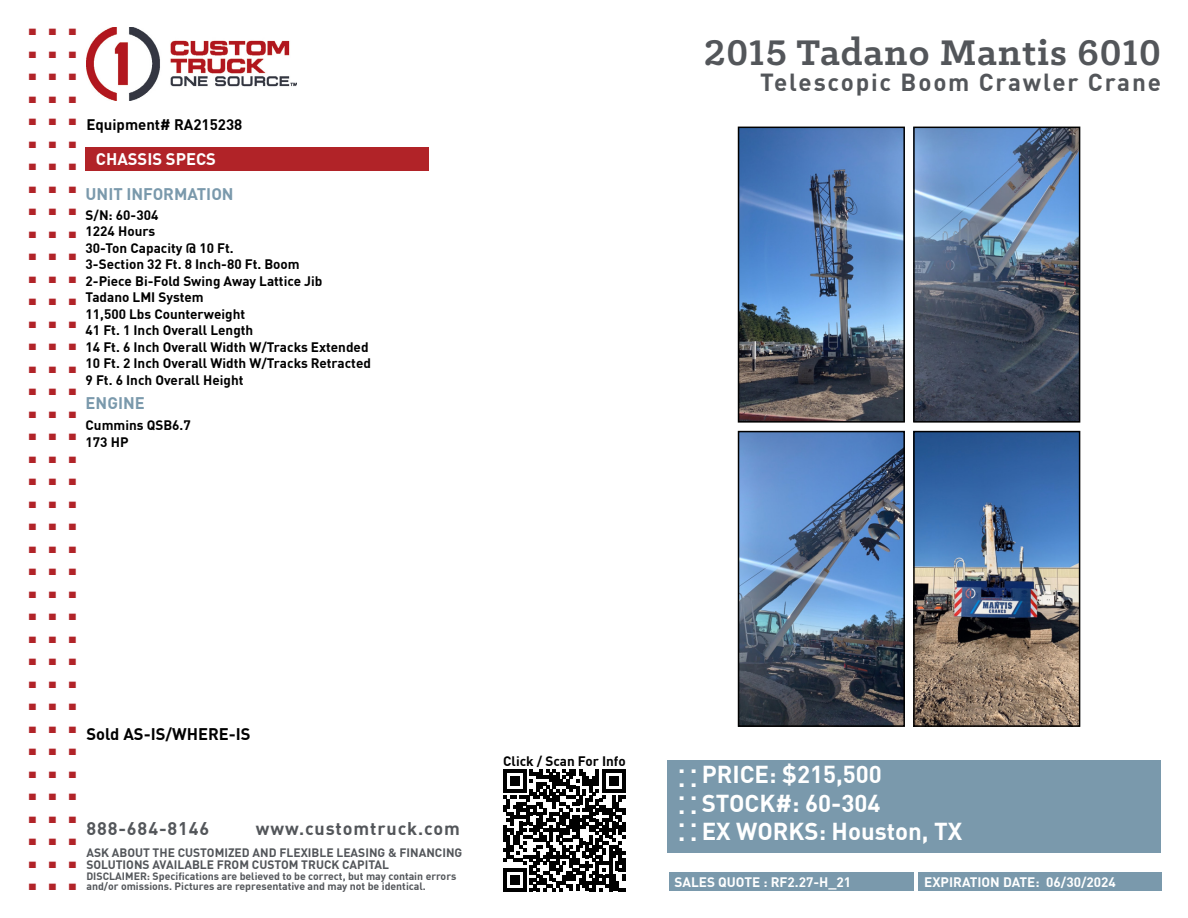
<style>
.page{position:relative;width:1188px;height:918px;background:#fff}
.page>*{position:absolute;margin:0;border:0;box-sizing:border-box;transform-origin:0 0}
.t1{font:700 45px "DIN Pro";color:#b12328}
.t2{font:700 40.35px "Klinic Slab";letter-spacing:.025em;color:#53565a}
.t3{font:700 25.5px "DIN Pro";color:#fff}
.t4{font:700 24.15px "DIN Pro";letter-spacing:.075em;color:#53565a}
.t5{font:700 24px "DIN Pro";color:#fff}
.t6{font:700 18px "DIN Pro";letter-spacing:.05em;color:#53565a}
.t7{font:700 16.5px "DIN Pro";color:#7a99ac}
.t8{font:700 16.5px "DIN Pro";color:#000}
.t9{font:700 16.5px "DIN Pro";color:#fff}
.t10{font:700 15px "DIN Pro";color:#000}
.t11{font:700 13.5px/16.5px "DIN Pro";color:#000}
.t12{font:700 13.5px "DIN Pro";color:#fff}
.t13{font:700 12px/12px "DIN Pro";color:#53565a}
.t14{font:700 10.5px/10.5px "DIN Pro";color:#53565a}
.s1{font-size:25.5px}
</style>
<div class="page">
<div style="left:919px;top:872px;width:243px;height:19px;background:#7a99ac"></div>
<div style="left:669px;top:872px;width:244px;height:19px;background:#7a99ac"></div>
<div style="left:86px;top:147px;width:343px;height:24px;background:#b12328"></div>
<img style="left:86px;top:27px;width:211px;height:74px">
<img style="left:741px;top:130px;width:161px;height:290px">
<div style="left:738px;top:127px;width:167px;height:296px;border:2px solid #000"></div>
<img style="left:741px;top:434px;width:161px;height:290px">
<div style="left:738px;top:431px;width:167px;height:296px;border:2px solid #000"></div>
<img style="left:916px;top:130px;width:161px;height:290px">
<div style="left:913px;top:127px;width:167px;height:296px;border:2px solid #000"></div>
<img style="left:916px;top:434px;width:161px;height:290px">
<div style="left:913px;top:431px;width:167px;height:296px;border:2px solid #000"></div>
<div style="left:668px;top:760px;width:493px;height:93px;background:#7a99ac"></div>
<svg style="left:503px;top:769px;width:122px;height:122px"></svg>
<h1 class="t1" style="left:26px;top:-16px;width:54px">...</h1>
<h1 class="t1" style="left:26px;top:6px;width:54px">...</h1>
<h1 class="t1" style="left:26px;top:29px;width:54px">...</h1>
<h1 class="t1" style="left:26px;top:51px;width:54px">...</h1>
<h1 class="t1" style="left:26px;top:74px;width:54px">...</h1>
<h1 class="t1" style="left:26px;top:96px;width:54px">...</h1>
<h1 class="t1" style="left:26px;top:119px;width:54px">...</h1>
<h1 class="t1" style="left:26px;top:141px;width:54px">...</h1>
<h1 class="t1" style="left:26px;top:164px;width:54px">...</h1>
<h1 class="t1" style="left:26px;top:186px;width:54px">...</h1>
<h1 class="t1" style="left:26px;top:209px;width:54px">...</h1>
<h1 class="t1" style="left:26px;top:231px;width:54px">...</h1>
<h1 class="t1" style="left:26px;top:254px;width:54px">...</h1>
<h1 class="t1" style="left:26px;top:276px;width:54px">...</h1>
<h1 class="t1" style="left:26px;top:299px;width:54px">...</h1>
<h1 class="t1" style="left:26px;top:321px;width:54px">...</h1>
<h1 class="t1" style="left:26px;top:344px;width:54px">...</h1>
<h1 class="t1" style="left:26px;top:366px;width:54px">...</h1>
<h1 class="t1" style="left:26px;top:389px;width:54px">...</h1>
<h1 class="t1" style="left:26px;top:411px;width:54px">...</h1>
<h1 class="t1" style="left:26px;top:434px;width:54px">...</h1>
<h1 class="t1" style="left:26px;top:456px;width:54px">...</h1>
<h1 class="t1" style="left:26px;top:479px;width:54px">...</h1>
<h1 class="t1" style="left:26px;top:501px;width:54px">...</h1>
<h1 class="t1" style="left:26px;top:524px;width:54px">...</h1>
<h1 class="t1" style="left:26px;top:546px;width:54px">...</h1>
<h1 class="t1" style="left:26px;top:569px;width:54px">...</h1>
<h1 class="t1" style="left:26px;top:591px;width:54px">...</h1>
<h1 class="t1" style="left:26px;top:614px;width:54px">...</h1>
<h1 class="t1" style="left:26px;top:636px;width:54px">...</h1>
<h1 class="t1" style="left:26px;top:659px;width:54px">...</h1>
<h1 class="t1" style="left:26px;top:681px;width:54px">...</h1>
<h1 class="t1" style="left:26px;top:704px;width:54px">...</h1>
<h1 class="t1" style="left:26px;top:726px;width:54px">...</h1>
<h1 class="t1" style="left:26px;top:749px;width:54px">...</h1>
<h1 class="t1" style="left:26px;top:771px;width:54px">...</h1>
<h1 class="t1" style="left:26px;top:794px;width:54px">...</h1>
<h1 class="t1" style="left:26px;top:816px;width:54px">...</h1>
<h1 class="t1" style="left:26px;top:839px;width:54px">...</h1>
<p class="t10" style="left:86px;top:113px;width:157px">Equipment# RA215238</p>
<p class="t9" style="left:96px;top:146px;width:122px">CHASSIS SPECS</p>
<p class="t7" style="left:86px;top:181px;width:150px">UNIT INFORMATION</p>
<p class="t11" style="left:86px;top:206px;width:287px">S/N: 60-304<br>1224 Hours<br>30-Ton Capacity @ 10 Ft.<br>3-Section 32 Ft. 8 Inch-80 Ft. Boom<br>2-Piece Bi-Fold Swing Away Lattice Jib<br>Tadano LMI System<br>11,500 Lbs Counterweight<br>41 Ft. 1 Inch Overall Length<br>14 Ft. 6 Inch Overall Width W/Tracks Extended<br>10 Ft. 2 Inch Overall Width W/Tracks Retracted<br>9 Ft. 6 Inch Overall Height</p>
<p class="t7" style="left:86px;top:390px;width:61px">ENGINE</p>
<p class="t11" style="left:86px;top:416px;width:107px">Cummins QSB6.7<br>173 HP</p>
<p class="t8" style="left:86px;top:721px;width:166px">Sold AS-IS/WHERE-IS</p>
<h3 class="t6" style="left:86px;top:814px;width:124px">888-684-8146</h3>
<h3 class="t6" style="left:256px;top:814px;width:206px">www.customtruck.com</h3>
<p class="t13" style="left:86px;top:846px;width:378px">ASK ABOUT THE CUSTOMIZED AND FLEXIBLE LEASING &amp; FINANCING<br>SOLUTIONS AVAILABLE FROM CUSTOM TRUCK CAPITAL</p>
<p class="t14" style="left:86px;top:870px;width:371px">DISCLAIMER: Specifications are believed to be correct, but may contain errors and/or omissions. Pictures are representative and may not be identical.</p>
<p class="t11" style="left:503px;top:752px;width:124px">Click / Scan For Info</p>
<h2 class="t2" style="left:704px;top:26px;width:458px">2015 Tadano Mantis 6010</h2>
<h3 class="t4" style="left:760px;top:64px;width:402px">Telescopic Boom Crawler Crane</h3>
<h3 class="t5" style="left:702px;top:755px;width:182px">PRICE: $215,500</h3>
<h3 class="t3" style="left:678px;top:744px;width:21px">..</h3>
<h3 class="t3" style="left:678px;top:758px;width:21px">..</h3>
<h3 class="t3" style="left:678px;top:771px;width:21px">..</h3>
<h3 class="t5" style="left:678px;top:784px;width:204px"><span class="s1">. .</span> STOCK#: 60-304</h3>
<h3 class="t3" style="left:678px;top:798px;width:21px">..</h3>
<h3 class="t5" style="left:678px;top:813px;width:286px"><span class="s1">. .</span> EX WORKS: Houston, TX</h3>
<p class="t12" style="left:675px;top:871px;width:178px">SALES QUOTE : RF2.27-H_21</p>
<p class="t12" style="left:924px;top:871px;width:193px">EXPIRATION DATE: 06/30/2024</p>
</div>
